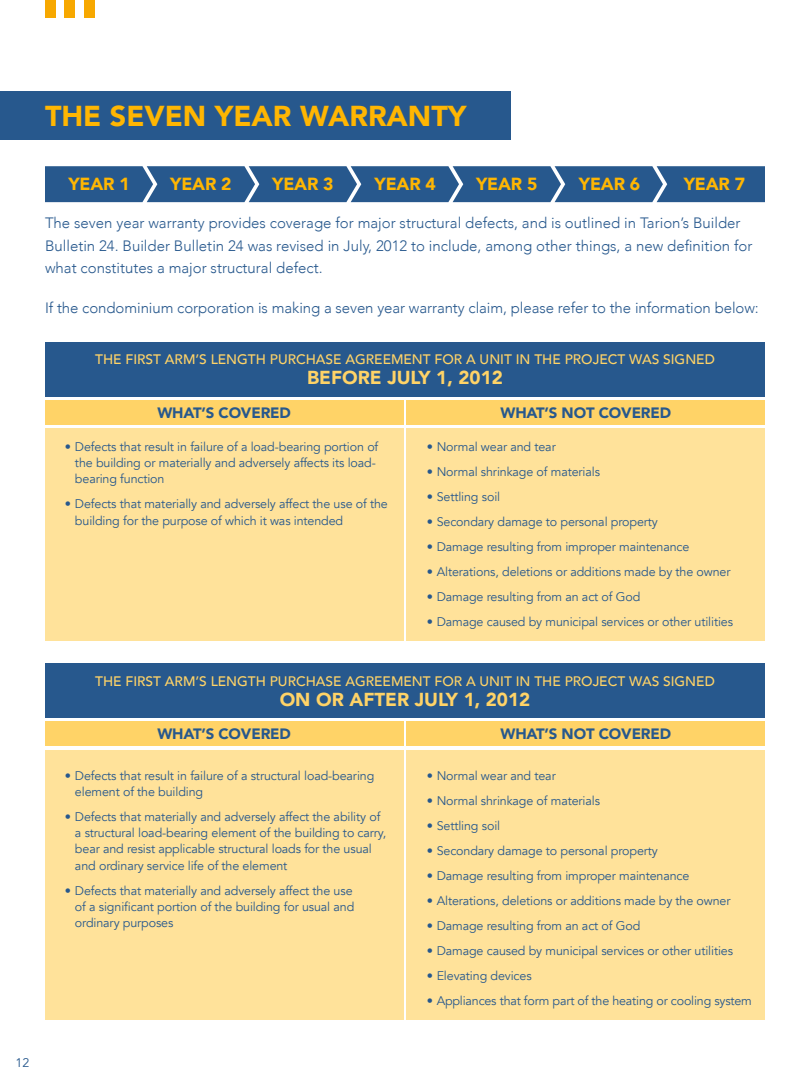
<style>
.page{position:relative;width:810px;height:1080px;background:#fff}
.page>*{position:absolute;margin:0;border:0;box-sizing:border-box;transform-origin:0 0}
.t1{font:900 28.75px "Avenir";color:#ffb602}
.t2{font:900 18.75px "Avenir";color:#ffd367}
.t3{font:900 17.5px "Avenir";letter-spacing:-.01em;color:#ffb602}
.t4{font:300 15px/22.5px "Avenir";color:#27588d}
.t5{font:900 15px "Avenir";letter-spacing:-.01em;color:#27588d}
.t6{font:500 13.75px "Avenir";color:#ffd367}
.t7{font:12.5px/16.2px "Avenir";letter-spacing:-.01em;color:#27588d}
</style>
<div class="page">
<div style="left:45px;top:0;width:11px;height:18px;background:#f7a800"></div>
<div style="left:64px;top:0;width:11px;height:18px;background:#f7a800"></div>
<div style="left:84px;top:0;width:11px;height:18px;background:#f7a800"></div>
<div style="left:45px;top:721px;width:358px;height:25px;background:#ffd367"></div>
<div style="left:45px;top:663px;width:720px;height:55px;background:#27588d"></div>
<div style="left:407px;top:721px;width:358px;height:25px;background:#ffd367"></div>
<div style="left:45px;top:750px;width:358px;height:269px;background:#ffe29a"></div>
<div style="left:407px;top:750px;width:358px;height:269px;background:#ffe29a"></div>
<div style="left:0;top:92px;width:511px;height:48px;background:#27588d"></div>
<svg style="left:45px;top:166px;width:720px;height:36px;background:#305f91"></svg>
<div style="left:45px;top:400px;width:358px;height:25px;background:#ffd367"></div>
<div style="left:45px;top:342px;width:720px;height:55px;background:#27588d"></div>
<div style="left:407px;top:400px;width:358px;height:25px;background:#ffd367"></div>
<div style="left:45px;top:429px;width:358px;height:212px;background:#ffe29a"></div>
<div style="left:407px;top:429px;width:358px;height:212px;background:#ffe29a"></div>
<h1 class="t1" style="left:45px;top:91px;width:423px">THE SEVEN YEAR WARRANTY</h1>
<h3 class="t3" style="left:68px;top:169px;width:63px">YEAR 1</h3>
<h3 class="t3" style="left:170px;top:169px;width:63px">YEAR 2</h3>
<h3 class="t3" style="left:272px;top:169px;width:63px">YEAR 3</h3>
<h3 class="t3" style="left:375px;top:169px;width:63px">YEAR 4</h3>
<h3 class="t3" style="left:476px;top:169px;width:63px">YEAR 5</h3>
<h3 class="t3" style="left:579px;top:169px;width:63px">YEAR 6</h3>
<h3 class="t3" style="left:684px;top:169px;width:63px">YEAR 7</h3>
<p class="t4" style="left:45px;top:212px;width:709px">The seven year warranty provides coverage for major structural defects, and is outlined in Tarion’s Builder<br>Bulletin 24. Builder Bulletin 24 was revised in July, 2012 to include, among other things, a new definition for what constitutes a major structural defect.</p>
<p class="t4" style="left:45px;top:296px;width:715px">If the condominium corporation is making a seven year warranty claim, please refer to the information below:</p>
<p class="t6" style="left:95px;top:348px;width:621px">THE FIRST ARM’S LENGTH PURCHASE AGREEMENT FOR A UNIT IN THE PROJECT WAS SIGNED</p>
<h2 class="t2" style="left:307px;top:362px;width:197px">BEFORE JULY 1, 2012</h2>
<p class="t5" style="left:500px;top:400px;width:172px">WHAT’S NOT COVERED</p>
<p class="t5" style="left:157px;top:400px;width:135px">WHAT’S COVERED</p>
<p class="t7" style="left:75px;top:439px;width:305px;text-indent:-10px">• Defects that result in failure of a load-bearing portion of the building or materially and adversely affects its load&shy;bearing function</p>
<p class="t7" style="left:75px;top:496px;width:314px;text-indent:-10px">• Defects that materially and adversely affect the use of the building for the purpose of which it was intended</p>
<p class="t7" style="left:427px;top:439px;width:131px">• Normal wear and tear</p>
<p class="t7" style="left:427px;top:464px;width:175px">• Normal shrinkage of materials</p>
<p class="t7" style="left:427px;top:489px;width:75px">• Settling soil</p>
<p class="t7" style="left:427px;top:514px;width:233px">• Secondary damage to personal property</p>
<p class="t7" style="left:427px;top:539px;width:264px">• Damage resulting from improper maintenance</p>
<p class="t7" style="left:427px;top:564px;width:305px">• Alterations, deletions or additions made by the owner</p>
<p class="t7" style="left:427px;top:589px;width:215px">• Damage resulting from an act of God</p>
<p class="t7" style="left:427px;top:614px;width:308px">• Damage caused by municipal services or other utilities</p>
<p class="t6" style="left:95px;top:669px;width:621px">THE FIRST ARM’S LENGTH PURCHASE AGREEMENT FOR A UNIT IN THE PROJECT WAS SIGNED</p>
<h2 class="t2" style="left:280px;top:683px;width:252px">ON OR AFTER JULY 1, 2012</h2>
<p class="t5" style="left:500px;top:721px;width:172px">WHAT’S NOT COVERED</p>
<p class="t5" style="left:157px;top:721px;width:135px">WHAT’S COVERED</p>
<p class="t7" style="left:75px;top:767px;width:301px;text-indent:-10px">• Defects that result in failure of a structural load-bearing element of the building</p>
<p class="t7" style="left:75px;top:809px;width:313px;text-indent:-10px">• Defects that materially and adversely affect the ability of a structural load-bearing element of the building to carry, bear and resist applicable structural loads for the usual and ordinary service life of the element</p>
<p class="t7" style="left:75px;top:882px;width:281px;text-indent:-10px">• Defects that materially and adversely affect the use of a significant portion of the building for usual and ordinary purposes</p>
<p class="t7" style="left:427px;top:767px;width:131px">• Normal wear and tear</p>
<p class="t7" style="left:427px;top:792px;width:175px">• Normal shrinkage of materials</p>
<p class="t7" style="left:427px;top:817px;width:75px">• Settling soil</p>
<p class="t7" style="left:427px;top:842px;width:233px">• Secondary damage to personal property</p>
<p class="t7" style="left:427px;top:867px;width:264px">• Damage resulting from improper maintenance</p>
<p class="t7" style="left:427px;top:892px;width:305px">• Alterations, deletions or additions made by the owner</p>
<p class="t7" style="left:427px;top:917px;width:215px">• Damage resulting from an act of God</p>
<p class="t7" style="left:427px;top:942px;width:308px">• Damage caused by municipal services or other utilities</p>
<p class="t7" style="left:427px;top:967px;width:106px">• Elevating devices</p>
<p class="t7" style="left:427px;top:992px;width:327px">• Appliances that form part of the heating or cooling system</p>
<p class="t7" style="left:16px;top:1054px;width:15px">12</p>
</div>
